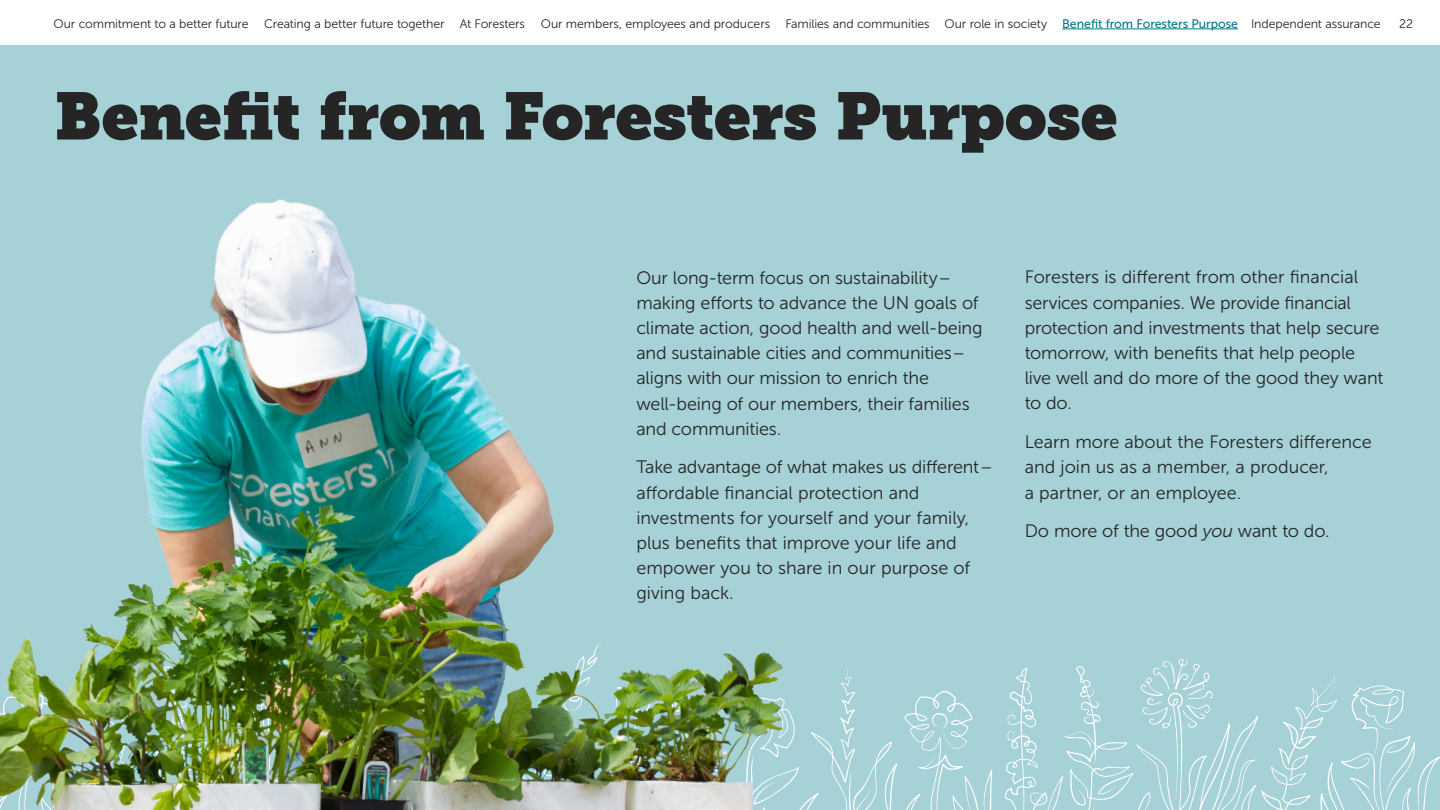
<style>
.page{position:relative;width:1440px;height:810px;background:#fff}
.page>*{position:absolute;margin:0;border:0;box-sizing:border-box;transform-origin:0 0}
.t1{font:66px "Museo Slab";letter-spacing:-.005em;color:#252525}
.t2{font:18px/25.2px "Museo Sans 300";letter-spacing:-.01em;color:#252525}
.t3{font:12.38px "Museo Sans 300";letter-spacing:-.01em;color:#252525}
.s1{font-family:"Museo Sans 500";color:#007c89}
.s2{font-style:italic}
</style>
<div class="page">
<hr style="left:1062px;top:29px;width:176px;height:1px;background:#007c89">
<div style="left:0;top:45px;width:1440px;height:765px;background:#a6d1d6"></div>
<svg style="left:1246px;top:676px;width:194px;height:134px"></svg>
<img style="left:0;top:199px;width:1246px;height:611px">
<p class="t3" style="left:54px;top:17px;width:473px">Our commitment to a better future Creating a better future together At Foresters</p>
<p class="t3" style="left:541px;top:17px;width:841px">Our members, employees and producers Families and communities Our role in society <span class="s1">Benefit from Foresters Purpose</span> Independent assurance</p>
<p class="t3" style="left:1399px;top:17px;width:15px">22</p>
<h1 class="t1" style="left:54px;top:77px;width:1065px">Benefit from Foresters Purpose</h1>
<p class="t2" style="left:636px;top:265px;width:348px">Our long-term focus on sustainability– making efforts to advance the UN goals of climate action, good health and well-being and sustainable cities and communities– aligns with our mission to enrich the well-being of our members, their families and communities.</p>
<p class="t2" style="left:636px;top:455px;width:358px">Take advantage of what makes us different– affordable financial protection and investments for yourself and your family, plus benefits that improve your life and empower you to share in our purpose of giving back.</p>
<p class="t2" style="left:1025px;top:265px;width:360px">Foresters is different from other financial services companies. We provide financial protection and investments that help secure tomorrow, with benefits that help people live well and do more of the good they want to do.</p>
<p class="t2" style="left:1025px;top:430px;width:348px">Learn more about the Foresters difference and join us as a member, a producer,<br>a partner, or an employee.</p>
<p class="t2" style="left:1025px;top:519px;width:306px">Do more of the good <span class="s2">you</span> want to do.</p>
</div>
